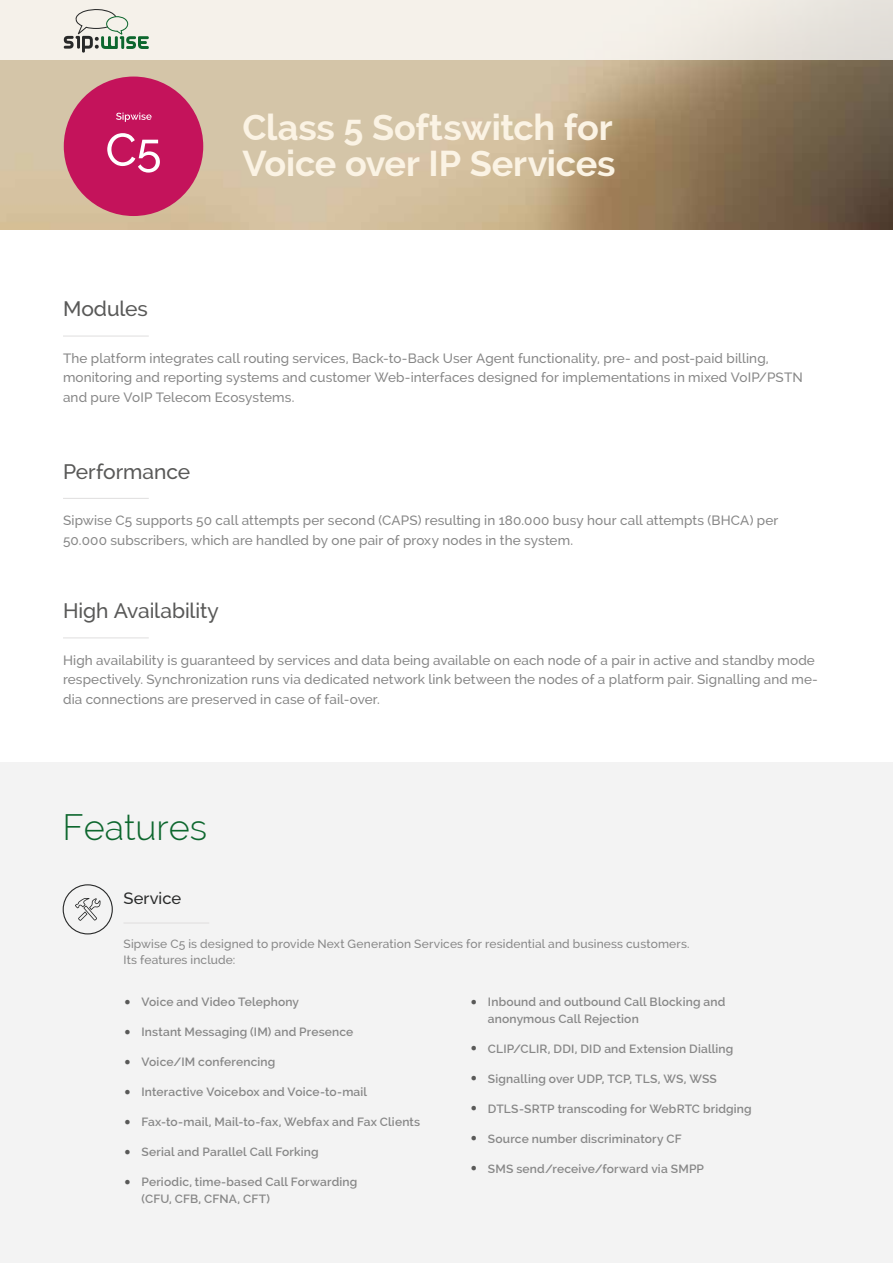
<style>
.page{position:relative;width:893px;height:1263px;background:#fff}
.page>*{position:absolute;margin:0;border:0;box-sizing:border-box;transform-origin:0 0}
.t1{font:700 36px/36px "Raleway";letter-spacing:-.005em;color:#fbf3e4}
.t2{font:300 36px "Raleway";color:#0d672e}
.t3{font:600 22.5px/30px "Raleway";color:#595958}
.t4{font:500 21px "Raleway";letter-spacing:-.005em;color:#595958}
.t5{font:500 16.5px "Raleway";letter-spacing:.005em;color:#282929}
.t6{font:500 13.5px/19.5px "Raleway";letter-spacing:.01em;color:#878787}
.t7{font:600 12px/16.5px "Raleway";letter-spacing:.015em;color:#878787}
.t8{font:500 12px/16.5px "Raleway";letter-spacing:.015em;color:#878787}
</style>
<div class="page">
<img style="left:0;top:60px;width:893px;height:170px">
<div style="left:0;top:0;width:893px;height:60px;background:linear-gradient(to right,#f9f5ee,#ebe6e0)"></div>
<div style="left:0;top:762px;width:893px;height:501px;background:#f3f3f3"></div>
<hr style="left:63px;top:637px;width:86px;height:1px;background:#dfdede">
<hr style="left:123px;top:923px;width:86px;height:1px;background:#dfdede">
<div style="left:63px;top:884px;width:50px;height:50px;border:1px solid #282929;border-radius:50%"></div>
<svg style="left:75px;top:898px;width:26px;height:23px"></svg>
<hr style="left:63px;top:498px;width:86px;height:1px;background:#dfdede">
<hr style="left:63px;top:336px;width:86px;height:1px;background:#dfdede">
<div style="left:64px;top:77px;width:139px;height:139px;background:#c4135b;border-radius:50%"></div>
<svg style="left:107px;top:133px;width:53px;height:40px"></svg>
<svg style="left:116px;top:113px;width:36px;height:9px"></svg>
<svg style="left:64px;top:9px;width:85px;height:44px"></svg>
<h1 class="t1" style="left:242px;top:110px;width:374px">Class 5 Softswitch for<br>Voice over IP Services</h1>
<h3 class="t4" style="left:63px;top:297px;width:86px">Modules</h3>
<p class="t6" style="left:63px;top:348px;width:741px">The platform integrates call routing services, Back-to-Back User Agent functionality, pre- and post-paid billing, monitoring and reporting systems and customer Web-interfaces designed for implementations in mixed VoIP/PSTN and pure VoIP Telecom Ecosystems.</p>
<h3 class="t4" style="left:63px;top:459px;width:129px">Performance</h3>
<p class="t6" style="left:63px;top:511px;width:717px">Sipwise C5 supports 50 call attempts per second (CAPS) resulting in 180.000 busy hour call attempts (BHCA) per<br>50.000 subscribers, which are handled by one pair of proxy nodes in the system.</p>
<h3 class="t4" style="left:63px;top:599px;width:157px">High Availability</h3>
<p class="t6" style="left:63px;top:650px;width:756px">High availability is guaranteed by services and data being available on each node of a pair in active and standby mode respectively. Synchronization runs via dedicated network link between the nodes of a platform pair. Signalling and me&shy;dia connections are preserved in case of fail-over.</p>
<h1 class="t2" style="left:63px;top:806px;width:146px">Features</h1>
<p class="t5" style="left:123px;top:889px;width:59px">Service</p>
<p class="t8" style="left:123px;top:935px;width:568px">Sipwise C5 is designed to provide Next Generation Services for residential and business customers.<br>Its features include:</p>
<h2 class="t3" style="left:123px;top:1017px;width:10px">•⦁ •</h2>
<h2 class="t3" style="left:123px;top:1137px;width:10px">•</h2>
<p class="t7" style="left:142px;top:994px;width:159px">Voice and Video Telephony</p>
<p class="t7" style="left:142px;top:1024px;width:213px">Instant Messaging (IM) and Presence</p>
<p class="t7" style="left:142px;top:1054px;width:135px">Voice/IM conferencing</p>
<p class="t7" style="left:142px;top:1084px;width:227px">Interactive Voicebox and Voice-to-mail</p>
<p class="t7" style="left:142px;top:1114px;width:280px">Fax-to-mail, Mail-to-fax, Webfax and Fax Clients</p>
<p class="t7" style="left:142px;top:1144px;width:179px">Serial and Parallel Call Forking</p>
<p class="t7" style="left:142px;top:1174px;width:217px">Periodic, time-based Call Forwarding (CFU, CFB, CFNA, CFT)</p>
<h2 class="t3" style="left:470px;top:987px;width:10px">⦁•</h2>
<h2 class="t3" style="left:470px;top:1033px;width:10px">•⦁</h2>
<h2 class="t3" style="left:470px;top:1063px;width:10px;text-align:justify">•⦁ • • •</h2>
<p class="t7" style="left:488px;top:994px;width:239px">Inbound and outbound Call Blocking and anonymous Call Rejection</p>
<p class="t7" style="left:488px;top:1040px;width:247px">CLIP/CLIR, DDI, DID and Extension Dialling</p>
<p class="t7" style="left:488px;top:1070px;width:231px">Signalling over UDP, TCP, TLS, WS, WSS</p>
<p class="t7" style="left:488px;top:1100px;width:265px">DTLS-SRTP transcoding for WebRTC bridging</p>
<p class="t7" style="left:488px;top:1130px;width:195px">Source number discriminatory CF</p>
<p class="t7" style="left:488px;top:1160px;width:218px">SMS send/receive/forward via SMPP</p>
</div>
